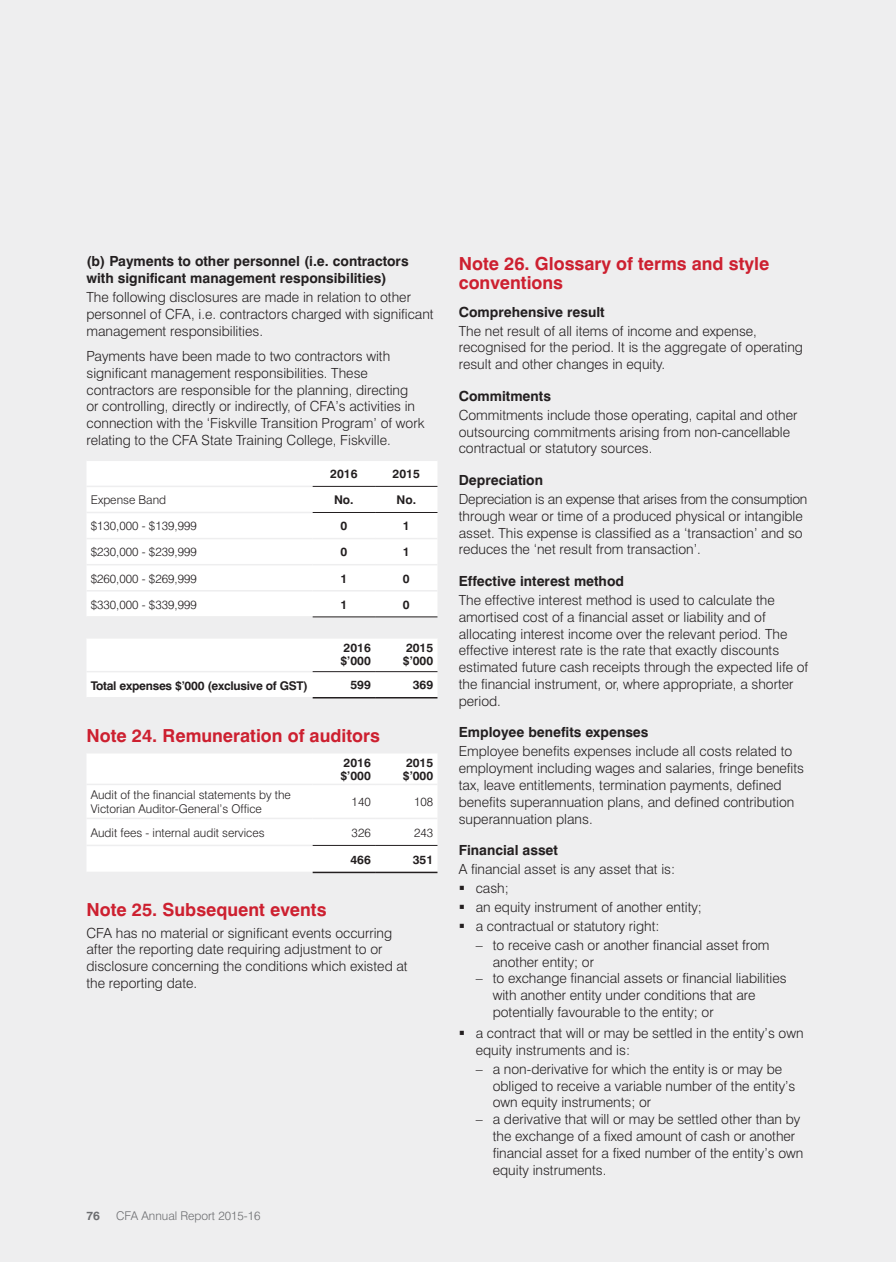
<style>
.page{position:relative;width:896px;height:1262px;background:#fff}
.page>*{position:absolute;margin:0;border:0;box-sizing:border-box;transform-origin:0 0}
.t1{font:700 18px/19.5px "Swiss 721 BT";color:#cd2030}
.t2{font:300 13.95px/16.8px "Swiss 721 BT";color:#231f20}
.t3{font:700 13.95px/16.8px "Swiss 721 BT";color:#231f20}
.t4{font:300 12px/13.5px "Swiss 721 BT";color:#231f20}
.t5{font:700 12px/13.5px "Swiss 721 BT";color:#231f20}
.t6{font:700 12px "Swiss 721 BT";letter-spacing:-.02em;color:#231f20}
.t7{font:300 12px "Swiss 721 BT";color:#6c6d70}
.t8{font:700 12px "Swiss 721 BT";color:#6c6d70}
</style>
<div class="page">
<div style="left:0;top:0;width:895px;height:1262px;background:#eeeeef"></div>
<svg style="left:87px;top:461px;width:350px;height:236px;background:#fdfdfd"></svg>
<hr style="left:86px;top:486px;width:226px;height:1px;background:#eeeeef">
<hr style="left:86px;top:512px;width:226px;height:1px;background:#eeeeef">
<hr style="left:86px;top:538px;width:226px;height:1px;background:#eeeeef">
<hr style="left:312px;top:538px;width:63px;height:1px;background:#eeeeef">
<hr style="left:375px;top:538px;width:62px;height:1px;background:#eeeeef">
<hr style="left:86px;top:564px;width:226px;height:1px;background:#eeeeef">
<hr style="left:312px;top:564px;width:63px;height:1px;background:#eeeeef">
<hr style="left:375px;top:564px;width:62px;height:1px;background:#eeeeef">
<hr style="left:86px;top:590px;width:226px;height:2px;background:#eeeeef">
<hr style="left:86px;top:671px;width:226px;height:1px;background:#eeeeef">
<hr style="left:312px;top:486px;width:63px;height:1px;background:#231f20">
<hr style="left:375px;top:486px;width:62px;height:1px;background:#231f20">
<hr style="left:312px;top:512px;width:63px;height:1px;background:#231f20">
<hr style="left:375px;top:512px;width:62px;height:1px;background:#231f20">
<hr style="left:86px;top:616px;width:226px;height:2px;background:#eeeeef">
<hr style="left:86px;top:637px;width:226px;height:2px;background:#eeeeef">
<hr style="left:312px;top:637px;width:63px;height:2px;background:#eeeeef">
<hr style="left:375px;top:637px;width:62px;height:2px;background:#eeeeef">
<hr style="left:312px;top:590px;width:63px;height:2px;background:#eeeeef">
<hr style="left:375px;top:590px;width:62px;height:2px;background:#eeeeef">
<hr style="left:312px;top:617px;width:63px;height:1px;background:#231f20">
<hr style="left:375px;top:617px;width:62px;height:1px;background:#231f20">
<hr style="left:312px;top:671px;width:63px;height:1px;background:#231f20">
<hr style="left:375px;top:671px;width:62px;height:1px;background:#231f20">
<hr style="left:312px;top:697px;width:63px;height:1px;background:#231f20">
<hr style="left:375px;top:697px;width:62px;height:1px;background:#231f20">
<div style="left:87px;top:754px;width:350px;height:118px;background:#fff"></div>
<hr style="left:86px;top:784px;width:226px;height:1px;background:#eeeeef">
<hr style="left:312px;top:784px;width:63px;height:1px;background:#eeeeef">
<hr style="left:375px;top:784px;width:62px;height:1px;background:#eeeeef">
<hr style="left:86px;top:818px;width:226px;height:1px;background:#eeeeef">
<hr style="left:312px;top:818px;width:63px;height:1px;background:#eeeeef">
<hr style="left:375px;top:818px;width:62px;height:1px;background:#eeeeef">
<hr style="left:86px;top:845px;width:226px;height:1px;background:#eeeeef">
<hr style="left:312px;top:845px;width:63px;height:1px;background:#231f20">
<hr style="left:375px;top:845px;width:62px;height:1px;background:#231f20">
<hr style="left:312px;top:872px;width:63px;height:1px;background:#231f20">
<hr style="left:375px;top:872px;width:62px;height:1px;background:#231f20">
<p class="t3" style="left:86px;top:253px;width:323px">(b) Payments to other personnel (i.e. contractors with significant management responsibilities)</p>
<p class="t2" style="left:86px;top:289px;width:349px">The following disclosures are made in relation to other personnel of CFA, i.e. contractors charged with significant management responsibilities.</p>
<p class="t2" style="left:86px;top:348px;width:339px">Payments have been made to two contractors with significant management responsibilities. These contractors are responsible for the planning, directing<br>or controlling, directly or indirectly, of CFA’s activities in connection with the ‘Fiskville Transition Program’ of work relating to the CFA State Training College, Fiskville.</p>
<p class="t5" style="left:330px;top:467px;width:29px">2016</p>
<p class="t5" style="left:392px;top:467px;width:29px">2015</p>
<p class="t4" style="left:91px;top:493px;width:77px">Expense Band</p>
<p class="t5" style="left:334px;top:493px;width:21px">No.</p>
<p class="t5" style="left:396px;top:493px;width:21px">No.</p>
<p class="t4" style="left:91px;top:519px;width:108px">$130,000 - $139,999</p>
<p class="t5" style="left:340px;top:519px;width:8px">0</p>
<p class="t5" style="left:403px;top:519px;width:8px">1</p>
<p class="t4" style="left:91px;top:545px;width:108px">$230,000 - $239,999</p>
<p class="t5" style="left:340px;top:545px;width:8px">0</p>
<p class="t5" style="left:403px;top:545px;width:8px">1</p>
<p class="t4" style="left:91px;top:571px;width:108px">$260,000 - $269,999</p>
<p class="t5" style="left:340px;top:571px;width:8px">1</p>
<p class="t5" style="left:403px;top:571px;width:8px">0</p>
<p class="t4" style="left:91px;top:598px;width:108px">$330,000 - $339,999</p>
<p class="t5" style="left:340px;top:598px;width:8px">1</p>
<p class="t5" style="left:403px;top:598px;width:8px">0</p>
<p class="t5" style="left:340px;top:641px;width:32px">2016 $’000</p>
<p class="t5" style="left:403px;top:641px;width:32px">2015 $’000</p>
<p class="t6" style="left:91px;top:678px;width:219px">Total expenses $’000 (exclusive of GST)</p>
<p class="t5" style="left:350px;top:678px;width:22px">599</p>
<p class="t5" style="left:413px;top:678px;width:22px">369</p>
<p class="t1" style="left:86px;top:725px;width:295px">Note 24. Remuneration of auditors</p>
<p class="t5" style="left:340px;top:756px;width:32px">2016 $’000</p>
<p class="t5" style="left:403px;top:756px;width:32px">2015 $’000</p>
<p class="t4" style="left:91px;top:788px;width:202px">Audit of the financial statements by the<br>Victorian Auditor-General’s Office</p>
<p class="t4" style="left:351px;top:795px;width:21px">140</p>
<p class="t4" style="left:414px;top:795px;width:21px">108</p>
<p class="t4" style="left:91px;top:826px;width:175px">Audit fees - internal audit services</p>
<p class="t4" style="left:351px;top:826px;width:21px">326</p>
<p class="t4" style="left:414px;top:826px;width:21px">243</p>
<p class="t5" style="left:350px;top:852px;width:22px">466</p>
<p class="t5" style="left:413px;top:852px;width:22px">351</p>
<p class="t1" style="left:86px;top:900px;width:241px">Note 25. Subsequent events</p>
<p class="t2" style="left:86px;top:924px;width:323px">CFA has no material or significant events occurring after the reporting date requiring adjustment to or disclosure concerning the conditions which existed at the reporting date.</p>
<p class="t8" style="left:86px;top:1209px;width:15px">76</p>
<p class="t7" style="left:116px;top:1209px;width:146px">CFA Annual Report 2015-16</p>
<p class="t1" style="left:458px;top:253px;width:312px">Note 26. Glossary of terms and style conventions</p>
<p class="t3" style="left:458px;top:303px;width:147px">Comprehensive result</p>
<p class="t2" style="left:458px;top:322px;width:345px">The net result of all items of income and expense, recognised for the period. It is the aggregate of operating result and other changes in equity.</p>
<p class="t3" style="left:458px;top:387px;width:94px">Commitments</p>
<p class="t2" style="left:458px;top:406px;width:340px">Commitments include those operating, capital and other outsourcing commitments arising from non-cancellable contractual or statutory sources.</p>
<p class="t3" style="left:458px;top:472px;width:86px">Depreciation</p>
<p class="t2" style="left:458px;top:490px;width:350px">Depreciation is an expense that arises from the consumption through wear or time of a produced physical or intangible asset. This expense is classified as a ‘transaction’ and so reduces the ‘net result from transaction’.</p>
<p class="t3" style="left:458px;top:573px;width:167px">Effective interest method</p>
<p class="t2" style="left:458px;top:591px;width:351px">The effective interest method is used to calculate the amortised cost of a financial asset or liability and of allocating interest income over the relevant period. The effective interest rate is the rate that exactly discounts estimated future cash receipts through the expected life of the financial instrument, or, where appropriate, a shorter period.</p>
<p class="t3" style="left:458px;top:724px;width:191px">Employee benefits expenses</p>
<p class="t2" style="left:458px;top:743px;width:347px">Employee benefits expenses include all costs related to employment including wages and salaries, fringe benefits tax, leave entitlements, termination payments, defined benefits superannuation plans, and defined contribution superannuation plans.</p>
<p class="t3" style="left:458px;top:842px;width:101px">Financial asset</p>
<p class="t2" style="left:475px;top:860px;width:228px;line-height:18.9px;text-indent:-17px">A financial asset is any asset that is: cash;<br>an equity instrument of another entity; a contractual or statutory right:</p>
<p class="t2" style="left:492px;top:936px;width:278px;text-indent:-17px">– to receive cash or another financial asset from another entity; or</p>
<p class="t2" style="left:492px;top:970px;width:295px;text-indent:-17px">– to exchange financial assets or financial liabilities with another entity under conditions that are potentially favourable to the entity; or</p>
<p class="t2" style="left:475px;top:1025px;width:329px">a contract that will or may be settled in the entity’s own equity instruments and is:</p>
<p class="t2" style="left:492px;top:1060px;width:304px;text-indent:-17px">– a non-derivative for which the entity is or may be obliged to receive a variable number of the entity’s own equity instruments; or</p>
<p class="t2" style="left:492px;top:1111px;width:312px;text-indent:-17px">– a derivative that will or may be settled other than by the exchange of a fixed amount of cash or another financial asset for a fixed number of the entity’s own equity instruments.</p>
</div>
